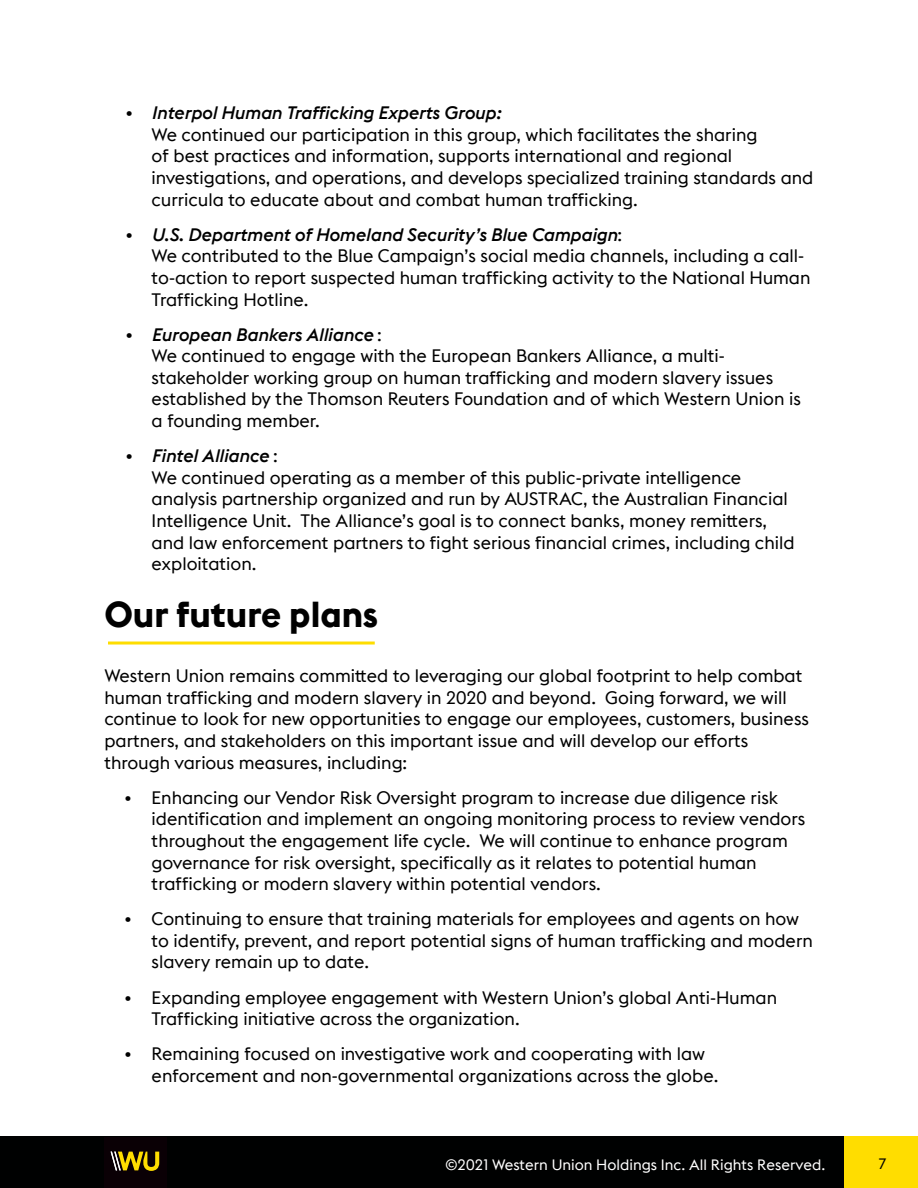
<style>
.page{position:relative;width:918px;height:1188px;background:#fff}
.page>*{position:absolute;margin:0;border:0;box-sizing:border-box;transform-origin:0 0}
.t1{font:36px "Euclid WU Bold";color:#000}
.t2{font:18px/21.6px "Euclid WU";color:#000}
.t3{font:italic 18px "Euclid WU Medium";color:#000}
.t4{font:15px "Euclid WU";color:#fff}
.t5{font:15px "Euclid WU";color:#000}
.s1{font-family:"Euclid WU";font-style:normal}
.s2{font-style:inherit}
</style>
<div class="page">
<div style="left:61px;top:1137px;width:857px;height:51px;background:#fd0"></div>
<div style="left:0;top:1137px;width:843px;height:51px;background:#000101"></div>
<div style="left:104px;top:1137px;width:63px;height:51px;background:#0a0005"></div>
<svg style="left:111px;top:1152px;width:48px;height:19px"></svg>
<hr style="left:108px;top:642px;width:267px;height:3px;background:#fedd00">
<p class="t3" style="left:125px;top:102px;width:378px">• Interpol Human Trafficking Experts Group:</p>
<p class="t2" style="left:152px;top:124px;width:663px">We continued our participation in this group, which facilitates the sharing<br>of best practices and information, supports international and regional investigations, and operations, and develops specialized training standards and curricula to educate about and combat human trafficking.</p>
<p class="t3" style="left:125px;top:224px;width:499px">• U.S. Department of Homeland Security’s Blue Campaign<span class="s1">:</span></p>
<p class="t2" style="left:152px;top:245px;width:660px">We contributed to the Blue Campaign’s social media channels, including a call&shy;to-action to report suspected human trafficking activity to the National Human<br>Trafficking Hotline.</p>
<p class="t3" style="left:125px;top:323px;width:259px">• European Bankers Alliance <span class="s1">:</span></p>
<p class="t2" style="left:152px;top:345px;width:651px">We continued to engage with the European Bankers Alliance, a multi&shy;stakeholder working group on human trafficking and modern slavery issues established by the Thomson Reuters Foundation and of which Western Union is a founding member.</p>
<p class="t3" style="left:125px;top:445px;width:155px">• Fintel Alliance <span class="s1">:</span></p>
<p class="t2" style="left:152px;top:467px;width:644px">We continued operating as a member of this public-private intelligence analysis partnership organized and run by AUSTRAC, the Australian Financial Intelligence Unit. The Alliance’s goal is to connect banks, money remitters, and law enforcement partners to fight serious financial crimes, including child exploitation.</p>
<h1 class="t1" style="left:104px;top:591px;width:275px">Our future plans</h1>
<p class="t2" style="left:104px;top:665px;width:706px">Western Union remains committed to leveraging our global footprint to help combat human trafficking and modern slavery in 2020 and beyond. Going forward, we will continue to look for new opportunities to engage our employees, customers, business partners, and stakeholders on this important issue and will develop our efforts through various measures, including:</p>
<p class="t2" style="left:152px;top:787px;width:655px;text-indent:-27px">• Enhancing our Vendor Risk Oversight program to increase due diligence risk identification and implement an ongoing monitoring process to review vendors throughout the engagement life cycle. We will continue to enhance program governance for risk oversight, specifically as it relates to potential human trafficking or modern slavery within potential vendors.</p>
<p class="t2" style="left:152px;top:908px;width:663px;text-indent:-27px">• Continuing to ensure that training materials for employees and agents on how to identify, prevent, and report potential signs of human trafficking and modern slavery remain up to date.</p>
<p class="t2" style="left:152px;top:986px;width:627px;text-indent:-27px">• Expanding employee engagement with Western Union’s global Anti-Human<br>Trafficking initiative across the organization.</p>
<p class="t2" style="left:152px;top:1043px;width:568px;text-indent:-27px">• Remaining focused on investigative work and cooperating with law enforcement and non-governmental organizations across the globe.</p>
<p class="t4" style="left:446px;top:1156px;width:381px">©202<span class="s2">1</span> Western Union Holdings Inc. All Rights Reserved.</p>
<p class="t5" style="left:879px;top:1154px;width:9px">7</p>
</div>
